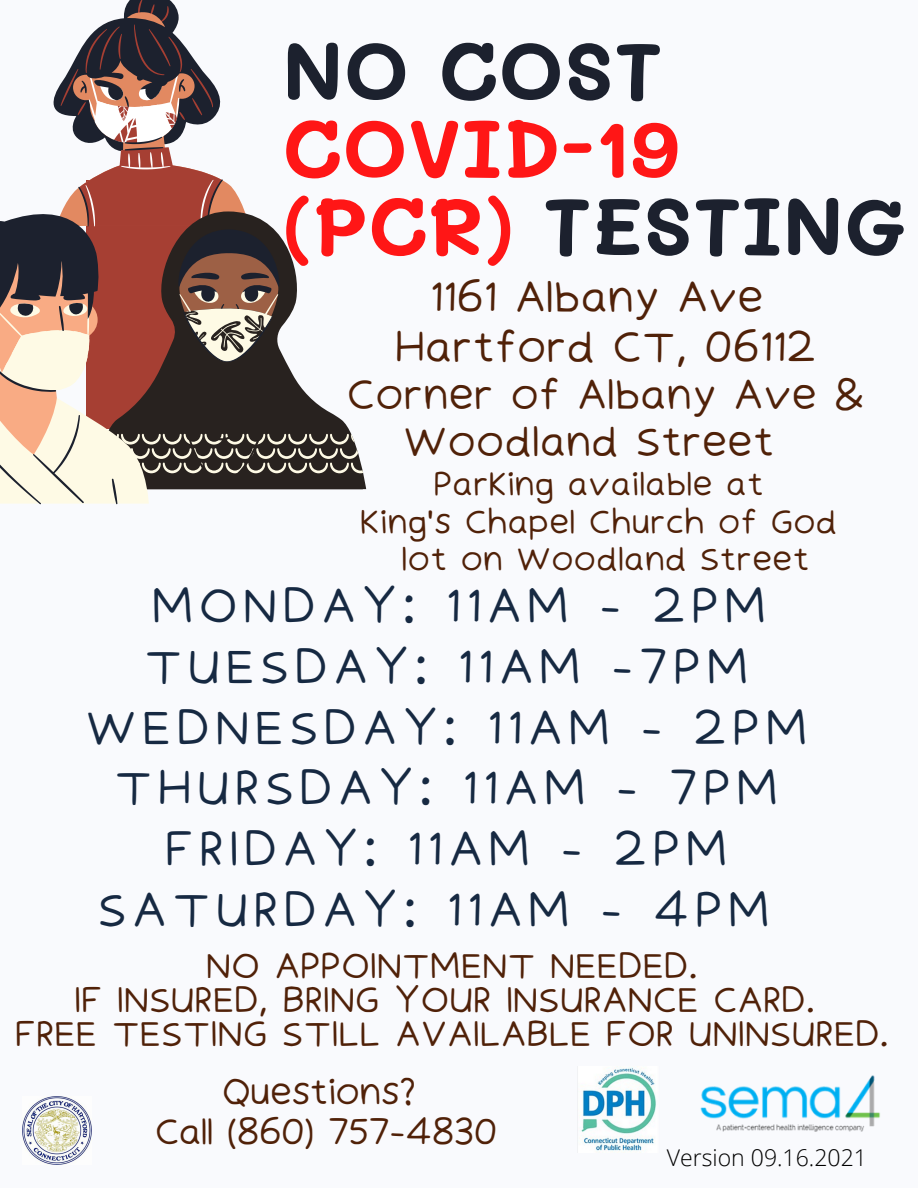
<style>
.page{position:relative;width:918px;height:1188px;background:#f9fafd}
.page>*{position:absolute;margin:0;border:0;box-sizing:border-box;transform-origin:0 0}
.t1{font:700 80.85px/77.7px "Mali";color:#ff1616}
.t2{font:700 80.85px "Mali";color:#1c212e}
.t3{font:46.95px "Irene Florentina";letter-spacing:.045em;color:#162942}
.t4{font:41.85px "Irene Florentina";letter-spacing:-.07em;color:#502108}
.t5{font:40.35px/47.2px "Irene Florentina";letter-spacing:-.07em;color:#502108}
.t6{font:34.95px "Irene Florentina";letter-spacing:-.095em;color:#502108}
.t7{font:34.5px "Irene Florentina";letter-spacing:-.065em;color:#502108}
.t8{font:31.95px "Irene Florentina";letter-spacing:-.07em;color:#502108}
.t9{font:300 23.1px "Open Sans";color:#000}
.s1{color:#1c212e}
</style>
<div class="page">
<img style="left:23px;top:1096px;width:69px;height:69px">
<svg style="left:279px;top:235px;width:87px;height:254px"></svg>
<svg style="left:279px;top:286px;width:84px;height:187px"></svg>
<svg style="left:0;top:0;width:279px;height:504px"></svg>
<img style="left:700px;top:1075px;width:180px;height:57px">
<img style="left:581px;top:1068px;width:75px;height:83px">
<p class="t2" style="left:282px;top:16px;width:382px">NO COST</p>
<p class="t1" style="left:282px;top:107px;width:625px">COVID-19 (PCR) <span class="s1">TESTING</span></p>
<p class="t4" style="left:429px;top:271px;width:338px">1161 Albany Ave</p>
<p class="t4" style="left:393px;top:320px;width:426px">Hartford CT, 06112</p>
<p class="t5" style="left:402px;top:371px;width:466px;text-indent:-57px">Corner of Albany Ave &amp;<br>Woodland Street</p>
<p class="t8" style="left:433px;top:464px;width:334px">Parking available at</p>
<p class="t8" style="left:359px;top:502px;width:481px">King's Chapel Church of God</p>
<p class="t8" style="left:400px;top:539px;width:412px">lot on Woodland Street</p>
<p class="t3" style="left:150px;top:577px;width:619px">MONDAY: 11AM - 2PM</p>
<p class="t3" style="left:143px;top:637px;width:609px">TUESDAY: 11AM -7PM</p>
<p class="t3" style="left:84px;top:698px;width:727px">WEDNESDAY: 11AM - 2PM</p>
<p class="t3" style="left:113px;top:759px;width:669px">THURSDAY: 11AM - 7PM</p>
<p class="t3" style="left:164px;top:820px;width:567px">FRIDAY: 11AM - 2PM</p>
<p class="t3" style="left:96px;top:880px;width:677px">SATURDAY: 11AM - 4PM</p>
<p class="t7" style="left:205px;top:945px;width:496px">NO APPOINTMENT NEEDED.</p>
<p class="t7" style="left:73px;top:978px;width:745px">IF INSURED, BRING YOUR INSURANCE CARD.</p>
<p class="t7" style="left:14px;top:1012px;width:878px">FREE TESTING STILL AVAILABLE FOR UNINSURED.</p>
<p class="t6" style="left:221px;top:1070px;width:198px">Questions?</p>
<p class="t6" style="left:154px;top:1110px;width:346px">Call (860) 757-4830</p>
<p class="t9" style="left:667px;top:1141px;width:202px">Version 09.16.2021</p>
</div>
